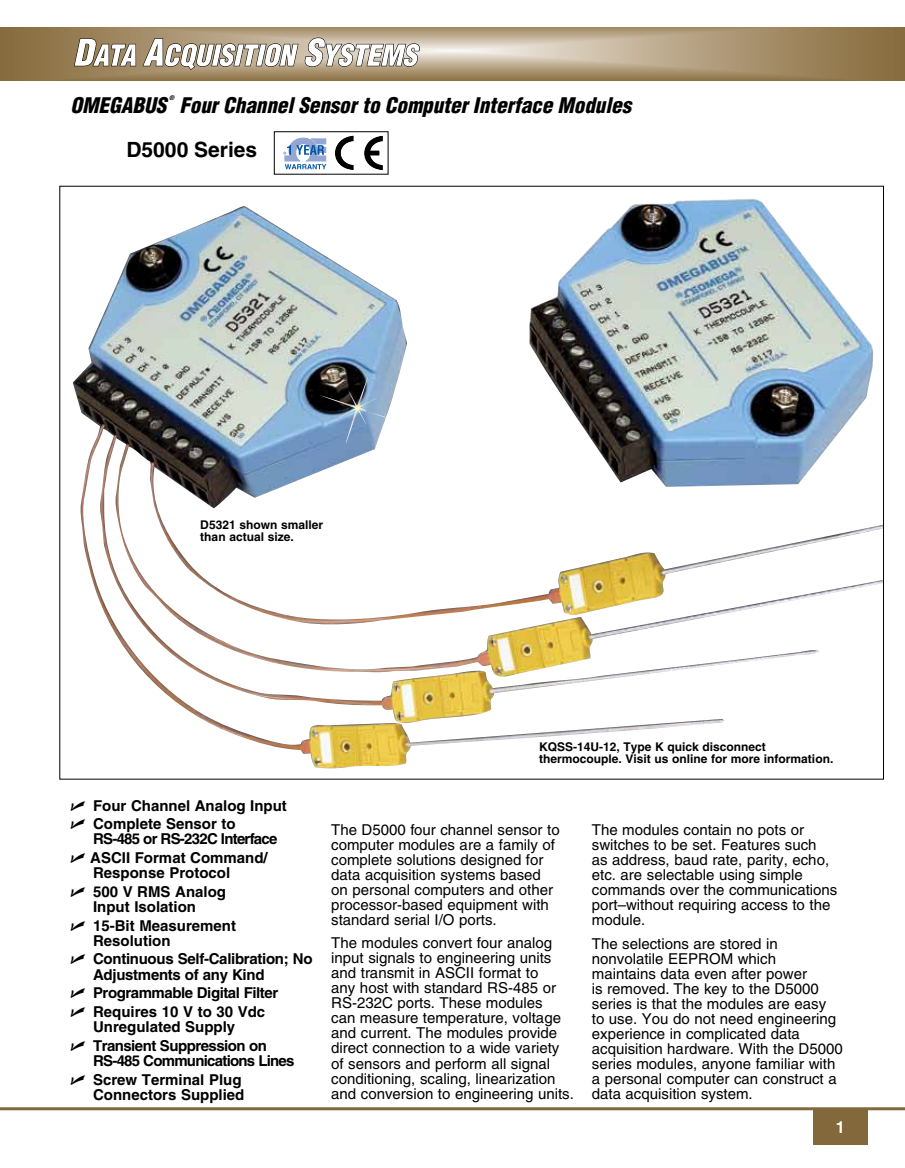
<style>
.page{position:relative;width:905px;height:1168px;background:#fff}
.page>*{position:absolute;margin:0;border:0;box-sizing:border-box;transform-origin:0 0}
.t1{font:italic 900 condensed 21px "Helvetica";color:#000}
.t2{font:700 21px "Helvetica";color:#000}
.t3{font:700 16.5px "Helvetica";color:#fff}
.t4{font:15px/15px "Helvetica";color:#000}
.t5{font:700 15px/18.8px "Helvetica";color:#000}
.t6{font:700 15px/18.8px "Helvetica";letter-spacing:-.02em;color:#000}
.t7{font:700 15px/18.8px "Helvetica";letter-spacing:-.05em;color:#000}
.t8{font:700 15px/18.8px "Helvetica";letter-spacing:-.035em;color:#000}
.t9{font:700 12px/12px "Helvetica";color:#000}
.t10{font:italic 900 condensed 6.15px "Helvetica";color:#000}
.s1{font-family:"Universal Newswith Comm Pi";font-weight:400}
</style>
<div class="page">
<img style="left:0;top:27px;width:904px;height:54px">
<hr style="left:0;top:1107px;width:904px;height:3px;background:#82683b">
<div style="left:813px;top:1108px;width:54px;height:36px;background:#82683b"></div>
<svg style="left:74px;top:38px;width:225px;height:32px"></svg>
<svg style="left:305px;top:38px;width:115px;height:29px"></svg>
<img style="left:73px;top:211px;width:650px;height:557px">
<img style="left:319px;top:378px;width:80px;height:65px">
<img style="left:529px;top:199px;width:344px;height:288px">
<div style="left:274px;top:131px;width:114px;height:44px;border:1px solid #000"></div>
<svg style="left:352px;top:135px;width:31px;height:35px"></svg>
<svg style="left:335px;top:136px;width:47px;height:34px"></svg>
<hr style="left:365px;top:151px;width:14px;height:4px;background:#000">
<svg style="left:283px;top:138px;width:43px;height:31px"></svg>
<h1 class="t1" style="left:71px;top:91px;width:97px">OMEGABUS</h1>
<p class="t10" style="left:169px;top:94px;width:7px">®</p>
<h1 class="t1" style="left:179px;top:91px;width:453px">Four Channel Sensor to Computer Interface Modules</h1>
<h1 class="t2" style="left:126px;top:137px;width:132px">D5000 Series</h1>
<p class="t9" style="left:200px;top:519px;width:124px">D5321 shown smaller than actual size.</p>
<p class="t5" style="left:71px;top:795px;width:218px"><span class="s1">U</span> Four Channel Analog Input<br><span class="s1">U</span> Complete Sensor to</p>
<p class="t7" style="left:71px;top:829px;width:208px;text-indent:22px">RS-485 or RS-232C Interface<br><span class="s1">U</span> ASCII Format Command/</p>
<p class="t5" style="left:71px;top:863px;width:161px;text-align:right">Response Protocol<br><span class="s1">U</span> 500 V RMS Analog</p>
<p class="t5" style="left:71px;top:897px;width:167px;text-indent:22px">Input Isolation<br><span class="s1">U</span> 15-Bit Measurement</p>
<p class="t6" style="left:71px;top:931px;width:243px;text-indent:22px">Resolution<br><span class="s1">U</span> Continuous Self-Calibration; No</p>
<p class="t6" style="left:71px;top:964px;width:209px;text-indent:22px">Adjustments of any Kind<br><span class="s1">U</span> Programmable Digital Filter<br><span class="s1">U</span> Requires 10 V to 30 Vdc</p>
<p class="t8" style="left:71px;top:1017px;width:198px;text-indent:22px">Unregulated Supply<br><span class="s1">U</span> Transient Suppression on</p>
<p class="t7" style="left:71px;top:1051px;width:225px;text-indent:22px">RS-485 Communications Lines<br><span class="s1">U</span> Screw Terminal Plug</p>
<p class="t5" style="left:93px;top:1084px;width:153px">Connectors Supplied</p>
<p class="t9" style="left:539px;top:740px;width:296px">KQSS-14U-12, Type K quick disconnect thermocouple. Visit us online for more information.</p>
<p class="t4" style="left:331px;top:822px;width:230px">The D5000 four channel sensor to computer modules are a family of complete solutions designed for data acquisition systems based on personal computers and other processor-based equipment with standard serial I/O ports.</p>
<p class="t4" style="left:331px;top:935px;width:244px">The modules convert four analog input signals to engineering units and transmit in ASCII format to<br>any host with standard RS-485 or RS-232C ports. These modules<br>can measure temperature, voltage and current. The modules provide direct connection to a wide variety of sensors and perform all signal conditioning, scaling, linearization and conversion to engineering units.</p>
<p class="t4" style="left:592px;top:822px;width:247px">The modules contain no pots or switches to be set. Features such<br>as address, baud rate, parity, echo, etc. are selectable using simple commands over the communications port–without requiring access to the module.</p>
<p class="t4" style="left:592px;top:936px;width:252px">The selections are stored in nonvolatile EEPROM which maintains data even after power<br>is removed. The key to the D5000 series is that the modules are easy<br>to use. You do not need engineering experience in complicated data acquisition hardware. With the D5000 series modules, anyone familiar with a personal computer can construct a data acquisition system.</p>
<p class="t3" style="left:835px;top:1117px;width:11px">1</p>
</div>
